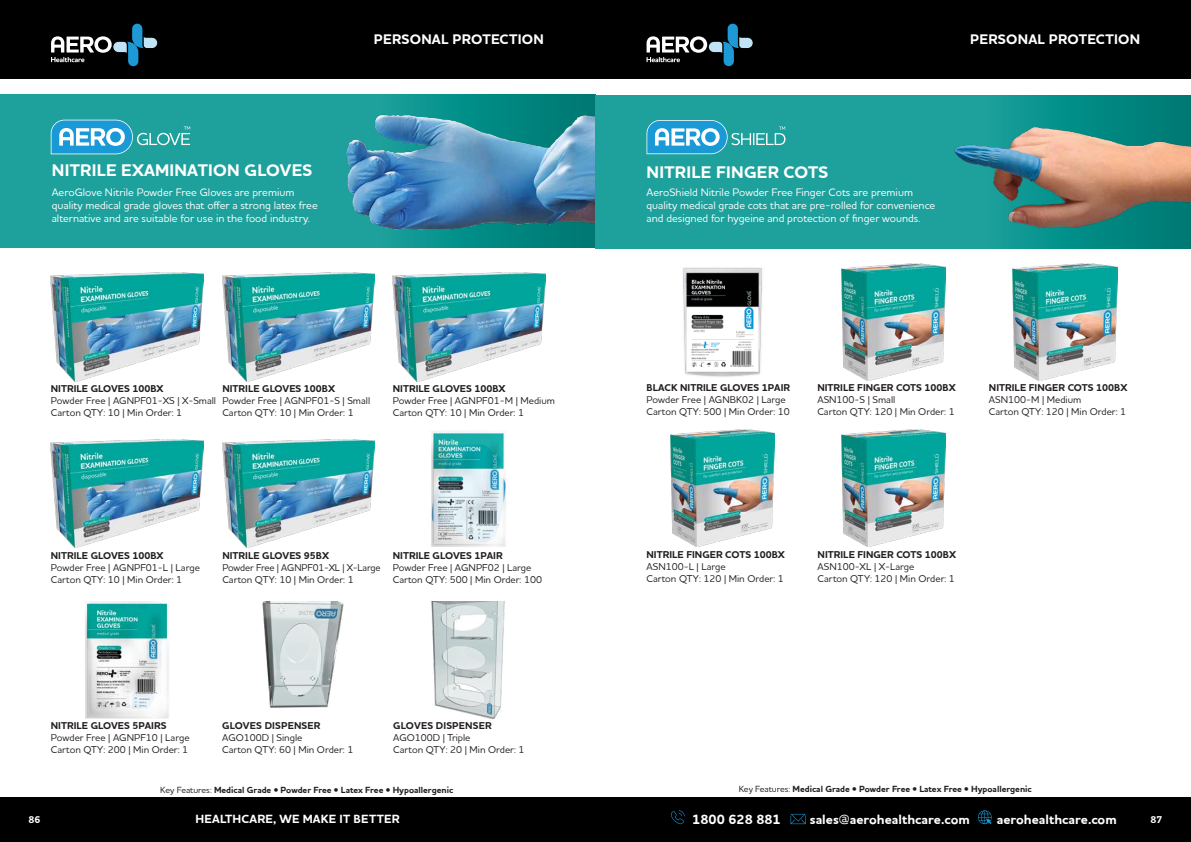
<style>
.page{position:relative;width:1191px;height:842px;background:#fff}
.page>*{position:absolute;margin:0;border:0;box-sizing:border-box;transform-origin:0 0}
.t1{font:700 17px "Houska Pro Aero";letter-spacing:.015em;color:#fff}
.t2{font:700 14px "Houska Pro Aero";letter-spacing:.015em;color:#fff}
.t3{font:700 13.6px "Houska Pro Aero";color:#fff}
.t4{font:700 12px "Houska Pro Aero";letter-spacing:.015em;color:#fff}
.t5{font:500 11px/13.2px "Houska Pro Aero";color:#fff}
.t6{font:500 10px "Houska Pro Aero";color:#231f20}
.t7{font:700 10px "Houska Pro Aero";color:#231f20}
.t8{font:700 10px "Houska Pro Aero";color:#fff}
.t9{font:700 9px "Houska Pro Aero";color:#231f20}
.s1{font-weight:500}
</style>
<div class="page">
<div style="left:0;top:797px;width:611px;height:45px;background:#000"></div>
<div style="left:0;top:0;width:608px;height:79px;background:#000"></div>
<div style="left:587px;top:797px;width:604px;height:45px;background:#000"></div>
<div style="left:583px;top:0;width:608px;height:79px;background:#000"></div>
<svg style="left:670px;top:810px;width:14px;height:14px"></svg>
<svg style="left:790px;top:814px;width:16px;height:10px"></svg>
<svg style="left:978px;top:810px;width:13px;height:14px"></svg>
<svg style="left:646px;top:24px;width:106px;height:42px"></svg>
<svg style="left:51px;top:24px;width:106px;height:42px"></svg>
<img style="left:51px;top:273px;width:152px;height:108px">
<img style="left:222px;top:273px;width:153px;height:108px">
<img style="left:393px;top:273px;width:152px;height:108px">
<img style="left:51px;top:439px;width:152px;height:109px">
<img style="left:222px;top:439px;width:153px;height:109px">
<img style="left:431px;top:431px;width:75px;height:116px">
<img style="left:85px;top:602px;width:84px;height:116px">
<img style="left:682px;top:267px;width:81px;height:110px">
<div style="left:0;top:95px;width:595px;height:153px;background:#1ea19c"></div>
<img style="left:346px;top:95px;width:249px;height:153px">
<svg style="left:51px;top:120px;width:139px;height:34px"></svg>
<img style="left:841px;top:263px;width:104px;height:117px">
<img style="left:1013px;top:263px;width:104px;height:117px">
<img style="left:670px;top:430px;width:105px;height:117px">
<div style="left:595px;top:95px;width:596px;height:153px;background:#1ea19c"></div>
<img style="left:954px;top:95px;width:237px;height:153px">
<svg style="left:646px;top:120px;width:139px;height:34px"></svg>
<img style="left:841px;top:430px;width:105px;height:117px">
<img style="left:262px;top:602px;width:82px;height:106px">
<img style="left:431px;top:602px;width:74px;height:116px">
<p class="t1" style="left:52px;top:160px;width:262px">NITRILE EXAMINATION GLOVES</p>
<p class="t5" style="left:52px;top:185px;width:268px">AeroGlove Nitrile Powder Free Gloves are premium quality medical grade gloves that offer a strong latex free alternative and are suitable for use in the food industry.</p>
<h2 class="t2" style="left:374px;top:30px;width:171px">PERSONAL PROTECTION</h2>
<h2 class="t2" style="left:970px;top:30px;width:171px">PERSONAL PROTECTION</h2>
<p class="t1" style="left:646px;top:161px;width:183px">NITRILE FINGER COTS</p>
<p class="t5" style="left:646px;top:185px;width:290px">AeroShield Nitrile Powder Free Finger Cots are premium quality medical grade cots that are pre-rolled for convenience and designed for hygeine and protection of finger wounds.</p>
<p class="t7" style="left:51px;top:382px;width:114px">NITRILE GLOVES 100BX</p>
<p class="t6" style="left:51px;top:394px;width:167px">Powder Free | AGNPF01-XS | X-Small</p>
<p class="t6" style="left:51px;top:406px;width:133px">Carton QTY: 10 | Min Order: 1</p>
<p class="t7" style="left:222px;top:382px;width:114px">NITRILE GLOVES 100BX</p>
<p class="t6" style="left:222px;top:394px;width:149px">Powder Free | AGNPF01-S | Small</p>
<p class="t6" style="left:222px;top:406px;width:133px">Carton QTY: 10 | Min Order: 1</p>
<p class="t7" style="left:393px;top:382px;width:114px">NITRILE GLOVES 100BX</p>
<p class="t6" style="left:393px;top:394px;width:164px">Powder Free | AGNPF01-M | Medium</p>
<p class="t6" style="left:393px;top:406px;width:133px">Carton QTY: 10 | Min Order: 1</p>
<p class="t7" style="left:646px;top:381px;width:145px">BLACK NITRILE GLOVES 1PAIR</p>
<p class="t6" style="left:646px;top:393px;width:141px">Powder Free | AGNBK02 | Large</p>
<p class="t6" style="left:646px;top:405px;width:145px">Carton QTY: 500 | Min Order: 10</p>
<p class="t7" style="left:817px;top:381px;width:140px">NITRILE FINGER COTS 100BX</p>
<p class="t6" style="left:817px;top:393px;width:79px">ASN100-S | Small</p>
<p class="t6" style="left:817px;top:405px;width:139px">Carton QTY: 120 | Min Order: 1</p>
<p class="t7" style="left:989px;top:381px;width:140px">NITRILE FINGER COTS 100BX</p>
<p class="t6" style="left:989px;top:393px;width:94px">ASN100-M | Medium</p>
<p class="t6" style="left:989px;top:405px;width:139px">Carton QTY: 120 | Min Order: 1</p>
<p class="t7" style="left:51px;top:549px;width:114px">NITRILE GLOVES 100BX</p>
<p class="t6" style="left:51px;top:561px;width:150px">Powder Free | AGNPF01-L | Large</p>
<p class="t6" style="left:51px;top:573px;width:133px">Carton QTY: 10 | Min Order: 1</p>
<p class="t7" style="left:222px;top:549px;width:108px">NITRILE GLOVES 95BX</p>
<p class="t6" style="left:222px;top:561px;width:160px">Powder Free | AGNPF01-XL | X-Large</p>
<p class="t6" style="left:222px;top:573px;width:133px">Carton QTY: 10 | Min Order: 1</p>
<p class="t7" style="left:393px;top:549px;width:111px">NITRILE GLOVES 1PAIR</p>
<p class="t6" style="left:393px;top:561px;width:140px">Powder Free | AGNPF02 | Large</p>
<p class="t6" style="left:393px;top:573px;width:151px">Carton QTY: 500 | Min Order: 100</p>
<p class="t7" style="left:646px;top:548px;width:140px">NITRILE FINGER COTS 100BX</p>
<p class="t6" style="left:646px;top:560px;width:81px">ASN100-L | Large</p>
<p class="t6" style="left:646px;top:572px;width:139px">Carton QTY: 120 | Min Order: 1</p>
<p class="t7" style="left:817px;top:548px;width:140px">NITRILE FINGER COTS 100BX</p>
<p class="t6" style="left:817px;top:560px;width:98px">ASN100-XL | X-Large</p>
<p class="t6" style="left:817px;top:572px;width:139px">Carton QTY: 120 | Min Order: 1</p>
<p class="t7" style="left:51px;top:719px;width:117px">NITRILE GLOVES 5PAIRS</p>
<p class="t6" style="left:51px;top:732px;width:140px">Powder Free | AGNPF10 | Large</p>
<p class="t6" style="left:51px;top:744px;width:139px">Carton QTY: 200 | Min Order: 1</p>
<p class="t7" style="left:222px;top:719px;width:100px">GLOVES DISPENSER</p>
<p class="t6" style="left:222px;top:732px;width:82px">AGO100D | Single</p>
<p class="t6" style="left:222px;top:744px;width:133px">Carton QTY: 60 | Min Order: 1</p>
<p class="t7" style="left:393px;top:719px;width:100px">GLOVES DISPENSER</p>
<p class="t6" style="left:393px;top:732px;width:79px">AGO100D | Triple</p>
<p class="t6" style="left:393px;top:744px;width:133px">Carton QTY: 20 | Min Order: 1</p>
<p class="t9" style="left:160px;top:784px;width:294px"><span class="s1">Key Features:</span> Medical Grade • Powder Free • Latex Free • Hypoallergenic</p>
<p class="t9" style="left:739px;top:783px;width:294px"><span class="s1">Key Features:</span> Medical Grade • Powder Free • Latex Free • Hypoallergenic</p>
<p class="t8" style="left:28px;top:813px;width:13px">86</p>
<h3 class="t3" style="left:692px;top:811px;width:90px">1800 628 881</h3>
<h3 class="t3" style="left:810px;top:811px;width:161px">sales@aerohealthcare.com</h3>
<h3 class="t3" style="left:996px;top:811px;width:121px">aerohealthcare.com</h3>
<p class="t8" style="left:1150px;top:813px;width:13px">87</p>
<p class="t4" style="left:196px;top:811px;width:206px">HEALTHCARE, WE MAKE IT BETTER</p>
</div>
